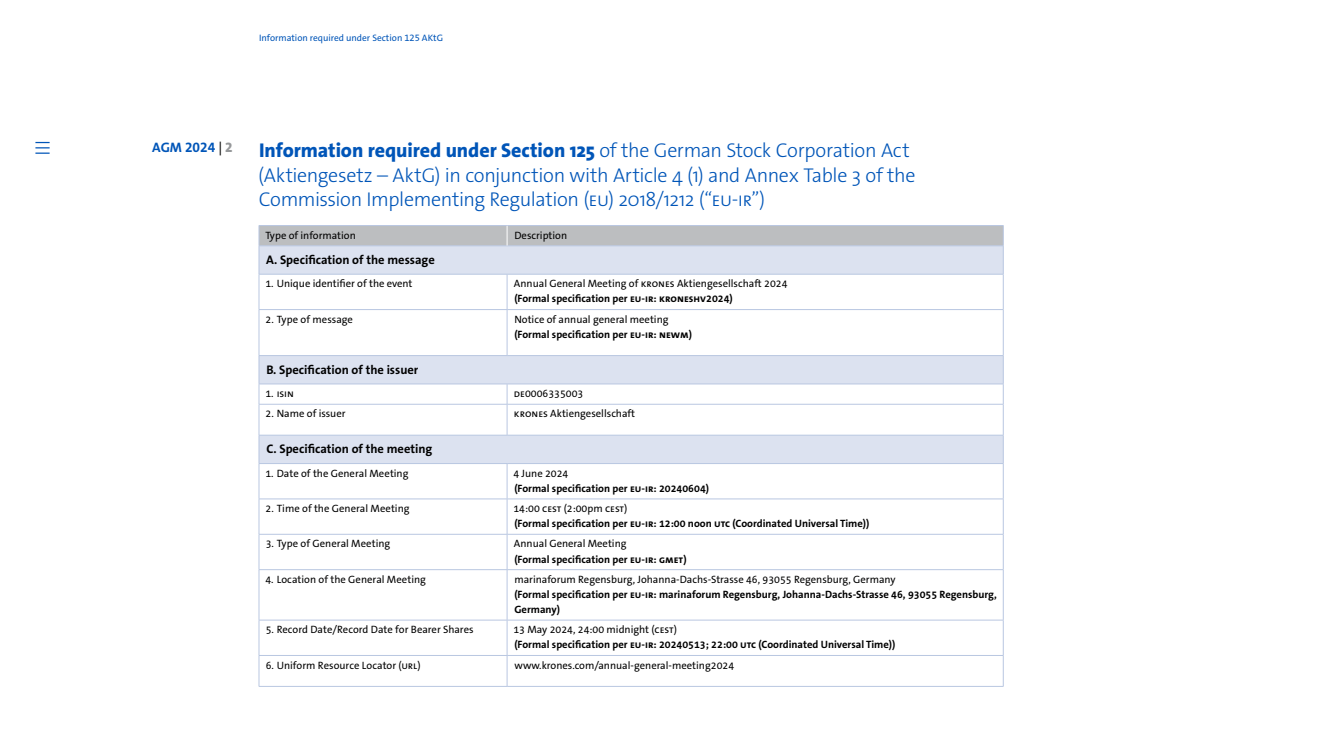
<style>
.page{position:relative;width:1322px;height:745px;background:#fff}
.page>*{position:absolute;margin:0;border:0;box-sizing:border-box;transform-origin:0 0}
.t1{font:20px/24.8px "The Sans LP3 Lig";letter-spacing:-.02em;color:#0055b8}
.t2{font:20px "The Sans LP8 Ex Bld";letter-spacing:-.005em;color:#0055b8}
.t3{font:13.75px "The Sans LP7 Bld";color:#0055b8}
.t4{font:12.5px "The Sans LP7 Bld";color:#000}
.t5{font:10.62px "The Sans LP5 Plain";color:#000}
.t6{font:10.62px/15px "The Sans LP7 Bld";color:#000}
.t7{font:9.38px "The Sans LP5 Plain";color:#0055b8}
.s1{font-family:"The Sans LP5 Plain";color:#000}
.s2{font-family:"The Sans LP8 Ex Bld";color:#96989a}
.s3{font-family:"The Sans LP3 Lig"}
</style>
<div class="page">
<svg style="left:260px;top:275px;width:743px;height:188px"></svg>
<hr style="left:259px;top:274px;width:248px;height:1px;background:#b9c7e1">
<hr style="left:259px;top:274px;width:1px;height:35px;background:#b9c7e1">
<hr style="left:507px;top:274px;width:496px;height:1px;background:#b9c7e1">
<hr style="left:507px;top:274px;width:1px;height:35px;background:#b9c7e1">
<hr style="left:1003px;top:274px;width:1px;height:35px;background:#b9c7e1">
<hr style="left:259px;top:309px;width:248px;height:1px;background:#b9c7e1">
<hr style="left:259px;top:309px;width:1px;height:46px;background:#b9c7e1">
<hr style="left:507px;top:309px;width:496px;height:1px;background:#b9c7e1">
<hr style="left:507px;top:309px;width:1px;height:46px;background:#b9c7e1">
<hr style="left:1003px;top:309px;width:1px;height:46px;background:#b9c7e1">
<hr style="left:259px;top:355px;width:248px;height:1px;background:#b9c7e1">
<hr style="left:507px;top:355px;width:496px;height:1px;background:#b9c7e1">
<hr style="left:259px;top:383px;width:248px;height:1px;background:#b9c7e1">
<svg style="left:259px;top:356px;width:1px;height:47px"></svg>
<hr style="left:507px;top:383px;width:496px;height:1px;background:#b9c7e1">
<svg style="left:507px;top:384px;width:1px;height:19px"></svg>
<svg style="left:1003px;top:355px;width:1px;height:48px"></svg>
<hr style="left:259px;top:403px;width:248px;height:1px;background:#b9c7e1">
<hr style="left:259px;top:404px;width:1px;height:30px;background:#b9c7e1">
<hr style="left:507px;top:403px;width:496px;height:1px;background:#b9c7e1">
<hr style="left:507px;top:404px;width:1px;height:30px;background:#b9c7e1">
<hr style="left:1003px;top:404px;width:1px;height:30px;background:#b9c7e1">
<hr style="left:259px;top:434px;width:248px;height:1px;background:#b9c7e1">
<svg style="left:259px;top:435px;width:1px;height:28px"></svg>
<hr style="left:507px;top:434px;width:496px;height:1px;background:#b9c7e1">
<svg style="left:1003px;top:435px;width:1px;height:28px"></svg>
<hr style="left:259px;top:463px;width:248px;height:1px;background:#b9c7e1">
<hr style="left:259px;top:463px;width:1px;height:35px;background:#b9c7e1">
<hr style="left:507px;top:463px;width:496px;height:1px;background:#b9c7e1">
<hr style="left:507px;top:463px;width:1px;height:35px;background:#b9c7e1">
<hr style="left:1003px;top:463px;width:1px;height:35px;background:#b9c7e1">
<hr style="left:259px;top:498px;width:248px;height:1px;background:#b9c7e1">
<hr style="left:259px;top:499px;width:1px;height:34px;background:#b9c7e1">
<hr style="left:507px;top:498px;width:496px;height:1px;background:#b9c7e1">
<hr style="left:507px;top:499px;width:1px;height:34px;background:#b9c7e1">
<hr style="left:1003px;top:499px;width:1px;height:34px;background:#b9c7e1">
<hr style="left:259px;top:533px;width:248px;height:1px;background:#b9c7e1">
<hr style="left:259px;top:534px;width:1px;height:35px;background:#b9c7e1">
<hr style="left:507px;top:533px;width:496px;height:1px;background:#b9c7e1">
<hr style="left:507px;top:534px;width:1px;height:35px;background:#b9c7e1">
<hr style="left:1003px;top:534px;width:1px;height:35px;background:#b9c7e1">
<hr style="left:259px;top:569px;width:248px;height:1px;background:#b9c7e1">
<hr style="left:259px;top:569px;width:1px;height:50px;background:#b9c7e1">
<hr style="left:507px;top:569px;width:496px;height:1px;background:#b9c7e1">
<hr style="left:507px;top:569px;width:1px;height:50px;background:#b9c7e1">
<hr style="left:1003px;top:569px;width:1px;height:50px;background:#b9c7e1">
<hr style="left:259px;top:619px;width:248px;height:1px;background:#b9c7e1">
<hr style="left:259px;top:620px;width:1px;height:34px;background:#b9c7e1">
<hr style="left:507px;top:619px;width:496px;height:1px;background:#b9c7e1">
<hr style="left:507px;top:620px;width:1px;height:34px;background:#b9c7e1">
<hr style="left:1003px;top:620px;width:1px;height:34px;background:#b9c7e1">
<hr style="left:259px;top:654px;width:248px;height:1px;background:#b9c7e1">
<hr style="left:259px;top:655px;width:1px;height:30px;background:#b9c7e1">
<hr style="left:507px;top:654px;width:496px;height:1px;background:#b9c7e1">
<hr style="left:507px;top:655px;width:1px;height:30px;background:#b9c7e1">
<hr style="left:1003px;top:655px;width:1px;height:30px;background:#b9c7e1">
<hr style="left:259px;top:685px;width:248px;height:1px;background:#b9c7e1">
<hr style="left:507px;top:685px;width:496px;height:1px;background:#b9c7e1">
<svg style="left:259px;top:225px;width:745px;height:49px;background:#cdd2dc"></svg>
<svg style="left:35px;top:142px;width:15px;height:12px"></svg>
<p class="t7" style="left:259px;top:31px;width:185px">Information required under Section 125 AKtG</p>
<p class="t3" style="left:152px;top:138px;width:82px">AGM 2024 <span class="s1">|</span> <span class="s2">2</span></p>
<h1 class="t2" style="left:259px;top:137px;width:652px">Information required under Section 125 <span class="s3">of the German Stock Corporation Act</span></h1>
<h1 class="t1" style="left:258px;top:162px;width:659px">(Aktiengesetz – AktG) in conjunction with Article 4 (1) and Annex Table 3 of the<br>Commission Implementing Regulation (EU) 2018/1212 (“EU-IR”)</h1>
<p class="t5" style="left:265px;top:228px;width:92px">Type of information</p>
<p class="t5" style="left:514px;top:228px;width:54px">Description</p>
<p class="t4" style="left:266px;top:251px;width:170px">A. Specification of the message</p>
<p class="t5" style="left:265px;top:277px;width:149px">1. Unique identifier of the event</p>
<p class="t5" style="left:514px;top:277px;width:275px">Annual General Meeting of Krones Aktiengesellschaft 2024</p>
<p class="t6" style="left:514px;top:291px;width:220px">(Formal specification per EU-IR: KronesHV2024)</p>
<p class="t5" style="left:266px;top:312px;width:89px">2. Type of message</p>
<p class="t5" style="left:514px;top:312px;width:156px">Notice of annual general meeting</p>
<p class="t6" style="left:514px;top:326px;width:179px">(Formal specification per EU-IR: N EWM)</p>
<p class="t4" style="left:266px;top:361px;width:154px">B. Specification of the issuer</p>
<p class="t5" style="left:265px;top:386px;width:28px">1. ISIN</p>
<p class="t5" style="left:514px;top:386px;width:71px">DE0006335003</p>
<p class="t5" style="left:266px;top:407px;width:81px">2. Name of issuer</p>
<p class="t5" style="left:514px;top:407px;width:123px">Krones Aktiengesellschaft</p>
<p class="t4" style="left:266px;top:440px;width:168px">C. Specification of the meeting</p>
<p class="t5" style="left:265px;top:466px;width:145px">1. Date of the General Meeting</p>
<p class="t5" style="left:513px;top:466px;width:56px">4 June 2024</p>
<p class="t6" style="left:514px;top:480px;width:196px">(Formal specification per EU-IR: 20240604)</p>
<p class="t5" style="left:266px;top:501px;width:145px">2. Time of the General Meeting</p>
<p class="t5" style="left:513px;top:501px;width:115px">14:00 CEST (2:00pm CEST)</p>
<p class="t6" style="left:514px;top:516px;width:357px">(Formal specification per EU-IR: 12:00 noon UTC (Coordinated Universal Time))</p>
<p class="t5" style="left:266px;top:536px;width:126px">3. Type of General Meeting</p>
<p class="t5" style="left:514px;top:536px;width:114px">Annual General Meeting</p>
<p class="t6" style="left:514px;top:551px;width:174px">(Formal specification per EU-IR: GMET)</p>
<p class="t5" style="left:265px;top:572px;width:162px">4. Location of the General Meeting</p>
<p class="t5" style="left:514px;top:572px;width:383px">marinaforum Regensburg, Johanna-Dachs-Strasse 46, 93055 Regensburg, Germany</p>
<p class="t6" style="left:514px;top:586px;width:484px">(Formal specification per EU-IR: marinaforum Regensburg, Johanna-Dachs-Strasse 46, 93055 Regensburg,<br>Germany)</p>
<p class="t5" style="left:266px;top:622px;width:209px">5. Record Date/Record Date for Bearer Shares</p>
<p class="t5" style="left:513px;top:622px;width:165px">13 May 2024, 24:00 midnight (CEST)</p>
<p class="t6" style="left:514px;top:637px;width:383px">(Formal specification per EU-IR: 20240513; 22:00 UTC (Coordinated Universal Time))</p>
<p class="t5" style="left:266px;top:657px;width:156px">6. Uniform Resource Locator (URL)</p>
<p class="t5" style="left:514px;top:657px;width:221px">www.krones.com/annual-general-meeting2024</p>
</div>
